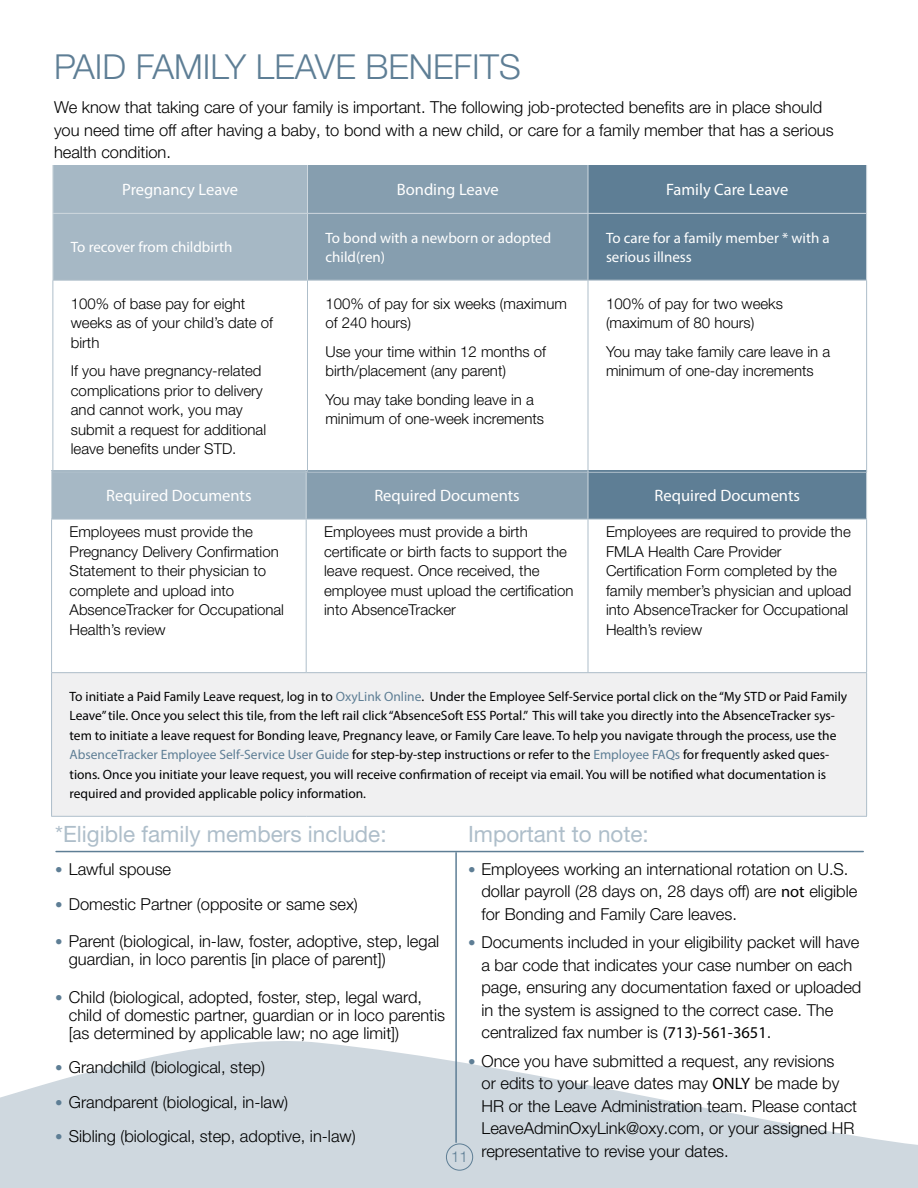
<style>
.page{position:relative;width:918px;height:1188px;background:#fff}
.page>*{position:absolute;margin:0;border:0;box-sizing:border-box;transform-origin:0 0}
.t1{font:300 34.5px "Helvetica Neue LT Pro";color:#5e7e95}
.t2{font:22.5px "Helvetica Neue LT Pro";color:#aebeca}
.t3{font:300 16.5px/22.5px "Helvetica Neue LT Pro";color:#000}
.t4{font:16.5px "Myriad Pro";color:#fff}
.t5{font:300 15px/19.5px "Helvetica Neue LT Pro";color:#000}
.t6{font:15px/19.5px "Myriad Pro";color:#fff}
.t7{font:300 15px "Helvetica Neue LT Pro";color:#5e7e95}
.t8{font:13.5px/19.5px "Myriad Pro";color:#000}
.s1{color:#5e7e95}
.s2{font-weight:200;font-size:15px;color:#5e7e95}
.s3{font-family:"Myriad Pro";font-weight:400}
</style>
<div class="page">
<svg style="left:0;top:1041px;width:918px;height:147px;fill:#cfd8df"></svg>
<hr style="left:455px;top:853px;width:2px;height:289px;background:#5e7e95">
<div style="left:446px;top:1144px;width:27px;height:27px;border:1px solid #5e7e95;border-radius:50%"></div>
<div style="left:52px;top:471px;width:254px;height:48px;background:#a6b8c5"></div>
<div style="left:306px;top:471px;width:282px;height:48px;background:#869eaf"></div>
<div style="left:588px;top:471px;width:279px;height:48px;background:#5e7e95"></div>
<div style="left:52px;top:673px;width:815px;height:143px;background:#f0f0f1"></div>
<hr style="left:51px;top:519px;width:255px;height:1px;background:#aebeca">
<hr style="left:51px;top:519px;width:1px;height:153px;background:#aebeca">
<hr style="left:306px;top:519px;width:282px;height:1px;background:#aebeca">
<hr style="left:306px;top:519px;width:1px;height:153px;background:#aebeca">
<hr style="left:588px;top:519px;width:279px;height:1px;background:#aebeca">
<hr style="left:588px;top:519px;width:1px;height:153px;background:#aebeca">
<hr style="left:866px;top:519px;width:1px;height:153px;background:#aebeca">
<hr style="left:51px;top:672px;width:255px;height:1px;background:#aebeca">
<hr style="left:51px;top:673px;width:1px;height:143px;background:#aebeca">
<hr style="left:306px;top:672px;width:282px;height:1px;background:#aebeca">
<hr style="left:588px;top:672px;width:279px;height:1px;background:#aebeca">
<hr style="left:866px;top:673px;width:1px;height:143px;background:#aebeca">
<hr style="left:51px;top:816px;width:255px;height:1px;background:#aebeca">
<hr style="left:306px;top:816px;width:282px;height:1px;background:#aebeca">
<hr style="left:588px;top:816px;width:279px;height:1px;background:#aebeca">
<hr style="left:51px;top:471px;width:1px;height:48px;background:#cfd8df">
<hr style="left:306px;top:471px;width:1px;height:48px;background:#cfd8df">
<hr style="left:588px;top:471px;width:1px;height:48px;background:#cfd8df">
<hr style="left:866px;top:471px;width:1px;height:48px;background:#cfd8df">
<svg style="left:53px;top:165px;width:813px;height:115px;background:#829bad"></svg>
<hr style="left:52px;top:280px;width:256px;height:1px;background:#aebeca">
<hr style="left:52px;top:280px;width:1px;height:192px;background:#aebeca">
<hr style="left:308px;top:280px;width:280px;height:1px;background:#aebeca">
<hr style="left:307px;top:280px;width:1px;height:192px;background:#aebeca">
<hr style="left:588px;top:280px;width:279px;height:1px;background:#aebeca">
<hr style="left:588px;top:280px;width:1px;height:192px;background:#aebeca">
<hr style="left:866px;top:280px;width:1px;height:192px;background:#aebeca">
<hr style="left:52px;top:472px;width:256px;height:1px;background:#aebeca">
<hr style="left:308px;top:472px;width:280px;height:1px;background:#aebeca">
<hr style="left:588px;top:472px;width:279px;height:1px;background:#aebeca">
<hr style="left:52px;top:165px;width:1px;height:48px;background:#cfd8df">
<hr style="left:307px;top:165px;width:1px;height:48px;background:#cfd8df">
<hr style="left:588px;top:165px;width:1px;height:48px;background:#cfd8df">
<hr style="left:866px;top:165px;width:1px;height:48px;background:#cfd8df">
<hr style="left:52px;top:213px;width:256px;height:1px;background:#cfd8df">
<hr style="left:52px;top:214px;width:1px;height:66px;background:#cfd8df">
<hr style="left:308px;top:213px;width:280px;height:1px;background:#cfd8df">
<hr style="left:307px;top:214px;width:1px;height:66px;background:#cfd8df">
<hr style="left:588px;top:213px;width:279px;height:1px;background:#cfd8df">
<hr style="left:588px;top:214px;width:1px;height:66px;background:#cfd8df">
<hr style="left:866px;top:214px;width:1px;height:66px;background:#cfd8df">
<hr style="left:56px;top:851px;width:807px;height:1px;background:#5e7e95">
<h1 class="t1" style="left:54px;top:45px;width:468px">PAID FAMILY LEAVE BENEFITS</h1>
<p class="t3" style="left:54px;top:96px;width:781px">We know that taking care of your family is important. The following job-protected benefits are in place should you need time off after having a baby, to bond with a new child, or care for a family member that has a serious health condition.</p>
<p class="t4" style="left:122px;top:180px;width:118px">Pregnancy Leave</p>
<p class="t4" style="left:397px;top:180px;width:103px">Bonding Leave</p>
<p class="t4" style="left:666px;top:180px;width:124px">Family Care Leave</p>
<p class="t6" style="left:71px;top:237px;width:163px">To recover from childbirth</p>
<p class="t6" style="left:326px;top:228px;width:227px">To bond with a newborn or adopted child(ren)</p>
<p class="t6" style="left:606px;top:228px;width:225px">To care for a family member * with a serious illness</p>
<p class="t5" style="left:71px;top:293px;width:204px">100% of base pay for eight weeks as of your child’s date of birth</p>
<p class="t5" style="left:71px;top:361px;width:197px">If you have pregnancy-related complications prior to delivery and cannot work, you may submit a request for additional leave benefits under STD.</p>
<p class="t5" style="left:326px;top:293px;width:243px">100% of pay for six weeks (maximum of 240 hours)</p>
<p class="t5" style="left:326px;top:341px;width:222px">Use your time within 12 months of birth/placement (any parent)</p>
<p class="t5" style="left:326px;top:389px;width:220px">You may take bonding leave in a minimum of one-week increments</p>
<p class="t5" style="left:606px;top:293px;width:179px">100% of pay for two weeks (maximum of 80 hours)</p>
<p class="t5" style="left:606px;top:341px;width:226px">You may take family care leave in a minimum of one-day increments</p>
<p class="t4" style="left:106px;top:485px;width:147px">Required Documents</p>
<p class="t4" style="left:374px;top:485px;width:147px">Required Documents</p>
<p class="t4" style="left:655px;top:485px;width:147px">Required Documents</p>
<p class="t5" style="left:70px;top:522px;width:216px">Employees must provide the<br>Pregnancy Delivery Confirmation<br>Statement to their physician to complete and upload into<br>AbsenceTracker for Occupational<br>Health’s review</p>
<p class="t5" style="left:324px;top:522px;width:251px">Employees must provide a birth certificate or birth facts to support the leave request. Once received, the employee must upload the certification into AbsenceTracker</p>
<p class="t5" style="left:606px;top:522px;width:247px">Employees are required to provide the<br>FMLA Health Care Provider<br>Certification Form completed by the family member’s physician and upload into AbsenceTracker for Occupational<br>Health’s review</p>
<p class="t8" style="left:70px;top:686px;width:779px">To initiate a Paid Family Leave request, log in to <span class="s1">OxyLink Online</span>. Under the Employee Self-Service portal click on the “My STD or Paid Family Leave” tile. Once you select this tile, from the left rail click “AbsenceSoft ESS Portal.” This will take you directly into the AbsenceTracker sys&shy;tem to initiate a leave request for Bonding leave, Pregnancy leave, or Family Care leave. To help you navigate through the process, use the <span class="s1">AbsenceTracker Employee Self-Service User Guide</span> for step-by-step instructions or refer to the <span class="s1">Employee FAQs</span> for frequently asked ques&shy;tions. Once you initiate your leave request, you will receive confirmation of receipt via email. You will be notified what documentation is required and provided applicable policy information.</p>
<h2 class="t2" style="left:55px;top:820px;width:333px">*Eligible family members include:</h2>
<p class="t3" style="left:55px;top:858px;width:117px"><span class="s2">•</span> Lawful spouse</p>
<p class="t3" style="left:55px;top:892px;width:304px"><span class="s2">•</span> Domestic Partner (opposite or same sex)</p>
<p class="t3" style="left:69px;top:932px;width:372px;line-height:18px;text-indent:-14px"><span class="s2">•</span> Parent (biological, in-law, foster, adoptive, step, legal guardian, in loco parentis [in place of parent])</p>
<p class="t3" style="left:69px;top:987px;width:378px;line-height:18px;text-indent:-14px"><span class="s2">•</span> Child (biological, adopted, foster, step, legal ward, child of domestic partner, guardian or in loco parentis [as determined by applicable law; no age limit])</p>
<p class="t3" style="left:55px;top:1056px;width:211px"><span class="s2">•</span> Grandchild (biological, step)</p>
<p class="t3" style="left:55px;top:1090px;width:234px"><span class="s2">•</span> Grandparent (biological, in-law)</p>
<p class="t3" style="left:55px;top:1125px;width:302px"><span class="s2">•</span> Sibling (biological, step, adoptive, in-law)</p>
<h2 class="t2" style="left:468px;top:820px;width:182px">Important to note:</h2>
<p class="t3" style="left:482px;top:857px;width:377px;text-indent:-14px"><span class="s2">•</span> Employees working an international rotation on U.S. dollar payroll (28 days on, 28 days off) are <span class="s3">not</span> eligible for Bonding and Family Care leaves.</p>
<p class="t3" style="left:482px;top:931px;width:381px;text-indent:-14px"><span class="s2">•</span> Documents included in your eligibility packet will have a bar code that indicates your case number on each page, ensuring any documentation faxed or uploaded in the system is assigned to the correct case. The centralized fax number is <span class="s3">(713)-561-3651</span>.</p>
<p class="t3" style="left:482px;top:1049px;width:377px;text-indent:-14px"><span class="s2">•</span> Once you have submitted a request, any revisions<br>or edits to your leave dates may <span class="s3">ONLY</span> be made by HR or the Leave Administration team. Please contact LeaveAdminOxyLink@oxy.com, or your assigned HR representative to revise your dates.</p>
<p class="t7" style="left:451px;top:1148px;width:18px">11</p>
</div>
